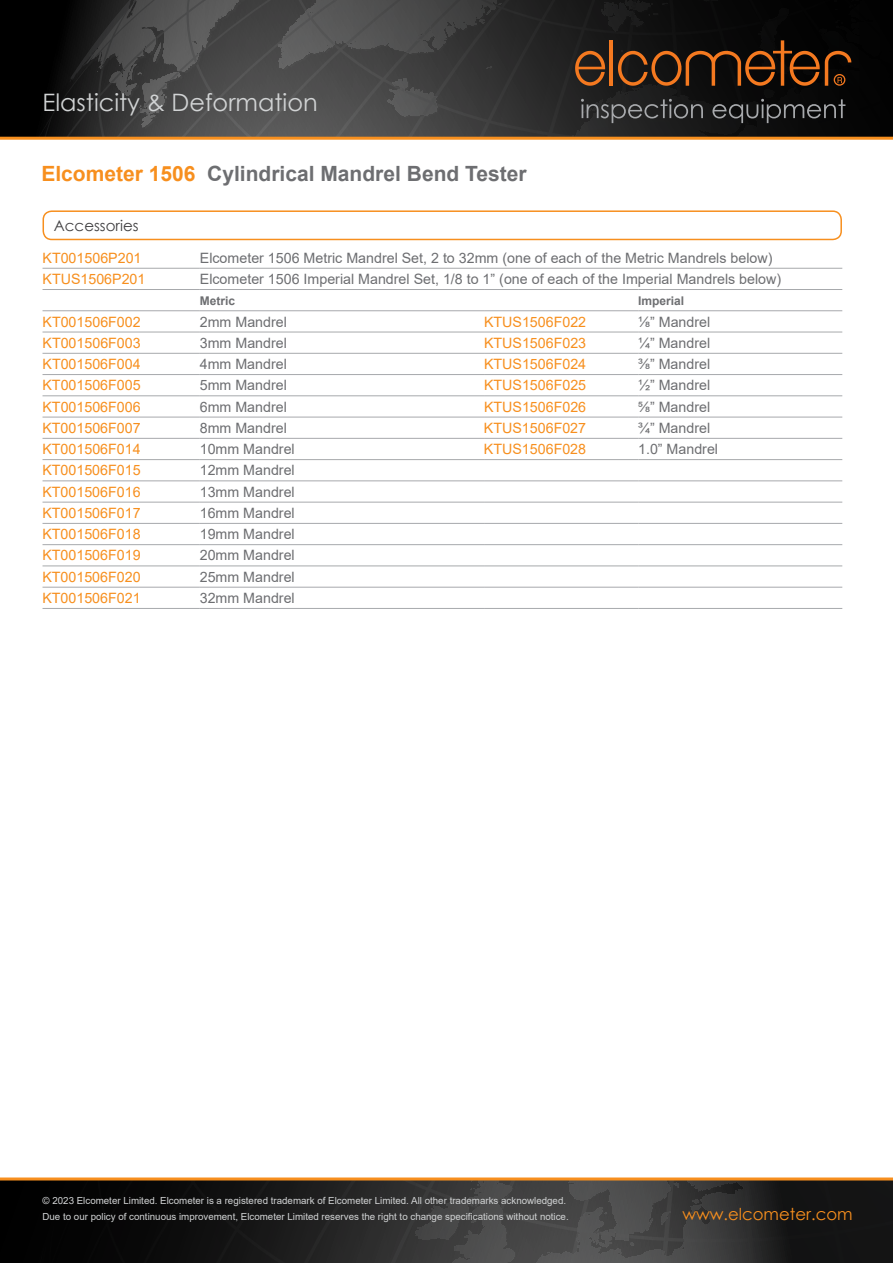
<style>
.page{position:relative;width:893px;height:1263px;background:#fff}
.page>*{position:absolute;margin:0;border:0;box-sizing:border-box;transform-origin:0 0}
.t1{font:24px "Century Gothic";color:#d1d3d4}
.t2{font:700 21px "Arial";color:#6d6e71}
.t3{font:16.5px "Century Gothic";color:#f78f1e}
.t4{font:15px "Century Gothic";color:#414042}
.t5{font:14.25px "Arial";color:#6d6e71}
.t6{font:14.25px "Arial";color:#f78f1e}
.t7{font:700 12px "Arial";color:#6d6e71}
.t8{font:9.75px/15.9px "Arial";color:#d1d3d4}
.s1{color:#f78f1e}
</style>
<div class="page">
<div style="left:0;top:0;width:893px;height:138px;background:#000"></div>
<svg style="left:34px;top:0;width:859px;height:137px"></svg>
<hr style="left:609px;top:40px;width:4px;height:46px;background:#f47920">
<svg style="left:575px;top:51px;width:30px;height:35px"></svg>
<svg style="left:618px;top:0;width:275px;height:86px"></svg>
<svg style="left:581px;top:99px;width:264px;height:24px"></svg>
<hr style="left:0;top:137px;width:893px;height:3px;background:#f78f1e">
<svg style="left:0;top:1180px;width:893px;height:83px"></svg>
<hr style="left:0;top:1177px;width:893px;height:3px;background:#f78f1e">
<div style="left:43px;top:210px;width:799px;height:30px;border:2px solid #f78f1e;border-radius:9px"></div>
<hr style="left:43px;top:268px;width:157px;height:1px;background:#a7a9ac">
<hr style="left:200px;top:268px;width:284px;height:1px;background:#a7a9ac">
<hr style="left:484px;top:268px;width:154px;height:1px;background:#a7a9ac">
<hr style="left:638px;top:268px;width:204px;height:1px;background:#a7a9ac">
<hr style="left:43px;top:289px;width:157px;height:1px;background:#a7a9ac">
<hr style="left:200px;top:289px;width:284px;height:1px;background:#a7a9ac">
<hr style="left:484px;top:289px;width:154px;height:1px;background:#a7a9ac">
<hr style="left:638px;top:289px;width:204px;height:1px;background:#a7a9ac">
<hr style="left:43px;top:310px;width:157px;height:1px;background:#a7a9ac">
<hr style="left:200px;top:310px;width:284px;height:1px;background:#a7a9ac">
<hr style="left:484px;top:310px;width:154px;height:1px;background:#a7a9ac">
<hr style="left:638px;top:310px;width:204px;height:1px;background:#a7a9ac">
<hr style="left:43px;top:332px;width:157px;height:1px;background:#a7a9ac">
<hr style="left:200px;top:332px;width:284px;height:1px;background:#a7a9ac">
<hr style="left:484px;top:332px;width:154px;height:1px;background:#a7a9ac">
<hr style="left:638px;top:332px;width:204px;height:1px;background:#a7a9ac">
<hr style="left:43px;top:353px;width:157px;height:1px;background:#a7a9ac">
<hr style="left:200px;top:353px;width:284px;height:1px;background:#a7a9ac">
<hr style="left:484px;top:353px;width:154px;height:1px;background:#a7a9ac">
<hr style="left:638px;top:353px;width:204px;height:1px;background:#a7a9ac">
<hr style="left:43px;top:374px;width:157px;height:1px;background:#a7a9ac">
<hr style="left:200px;top:374px;width:284px;height:1px;background:#a7a9ac">
<hr style="left:484px;top:374px;width:154px;height:1px;background:#a7a9ac">
<hr style="left:638px;top:374px;width:204px;height:1px;background:#a7a9ac">
<hr style="left:43px;top:396px;width:157px;height:1px;background:#a7a9ac">
<hr style="left:200px;top:396px;width:284px;height:1px;background:#a7a9ac">
<hr style="left:484px;top:396px;width:154px;height:1px;background:#a7a9ac">
<hr style="left:638px;top:396px;width:204px;height:1px;background:#a7a9ac">
<hr style="left:43px;top:417px;width:157px;height:1px;background:#a7a9ac">
<hr style="left:200px;top:417px;width:284px;height:1px;background:#a7a9ac">
<hr style="left:484px;top:417px;width:154px;height:1px;background:#a7a9ac">
<hr style="left:638px;top:417px;width:204px;height:1px;background:#a7a9ac">
<hr style="left:43px;top:438px;width:157px;height:1px;background:#a7a9ac">
<hr style="left:200px;top:438px;width:284px;height:1px;background:#a7a9ac">
<hr style="left:484px;top:438px;width:154px;height:1px;background:#a7a9ac">
<hr style="left:638px;top:438px;width:204px;height:1px;background:#a7a9ac">
<hr style="left:43px;top:459px;width:157px;height:1px;background:#a7a9ac">
<hr style="left:200px;top:459px;width:284px;height:1px;background:#a7a9ac">
<hr style="left:484px;top:459px;width:154px;height:1px;background:#a7a9ac">
<hr style="left:638px;top:459px;width:204px;height:1px;background:#a7a9ac">
<hr style="left:43px;top:481px;width:157px;height:1px;background:#a7a9ac">
<hr style="left:200px;top:481px;width:284px;height:1px;background:#a7a9ac">
<hr style="left:484px;top:481px;width:154px;height:1px;background:#a7a9ac">
<hr style="left:638px;top:481px;width:204px;height:1px;background:#a7a9ac">
<hr style="left:43px;top:502px;width:157px;height:1px;background:#a7a9ac">
<hr style="left:200px;top:502px;width:284px;height:1px;background:#a7a9ac">
<hr style="left:484px;top:502px;width:154px;height:1px;background:#a7a9ac">
<hr style="left:638px;top:502px;width:204px;height:1px;background:#a7a9ac">
<hr style="left:43px;top:523px;width:157px;height:1px;background:#a7a9ac">
<hr style="left:200px;top:523px;width:284px;height:1px;background:#a7a9ac">
<hr style="left:484px;top:523px;width:154px;height:1px;background:#a7a9ac">
<hr style="left:638px;top:523px;width:204px;height:1px;background:#a7a9ac">
<hr style="left:43px;top:544px;width:157px;height:1px;background:#a7a9ac">
<hr style="left:200px;top:544px;width:284px;height:1px;background:#a7a9ac">
<hr style="left:484px;top:544px;width:154px;height:1px;background:#a7a9ac">
<hr style="left:638px;top:544px;width:204px;height:1px;background:#a7a9ac">
<hr style="left:43px;top:566px;width:157px;height:1px;background:#a7a9ac">
<hr style="left:200px;top:566px;width:284px;height:1px;background:#a7a9ac">
<hr style="left:484px;top:566px;width:154px;height:1px;background:#a7a9ac">
<hr style="left:638px;top:566px;width:204px;height:1px;background:#a7a9ac">
<hr style="left:43px;top:587px;width:157px;height:1px;background:#a7a9ac">
<hr style="left:200px;top:587px;width:284px;height:1px;background:#a7a9ac">
<hr style="left:484px;top:587px;width:154px;height:1px;background:#a7a9ac">
<hr style="left:638px;top:587px;width:204px;height:1px;background:#a7a9ac">
<hr style="left:43px;top:608px;width:157px;height:1px;background:#a7a9ac">
<hr style="left:200px;top:608px;width:284px;height:1px;background:#a7a9ac">
<hr style="left:484px;top:608px;width:154px;height:1px;background:#a7a9ac">
<hr style="left:638px;top:608px;width:204px;height:1px;background:#a7a9ac">
<h1 class="t1" style="left:43px;top:86px;width:277px">Elasticity &amp; Deformation</h1>
<h2 class="t2" style="left:41px;top:159px;width:487px"><span class="s1">Elcometer 1506</span> Cylindrical Mandrel Bend Tester</h2>
<p class="t4" style="left:54px;top:215px;width:86px">Accessories</p>
<p class="t6" style="left:43px;top:248px;width:101px">KT001506P201</p>
<p class="t5" style="left:200px;top:248px;width:574px">Elcometer 1506 Metric Mandrel Set, 2 to 32mm (one of each of the Metric Mandrels below)</p>
<p class="t6" style="left:43px;top:269px;width:104px">KTUS1506P201</p>
<p class="t5" style="left:200px;top:269px;width:583px">Elcometer 1506 Imperial Mandrel Set, 1/8 to 1” (one of each of the Imperial Mandrels below)</p>
<p class="t7" style="left:200px;top:292px;width:37px">Metric</p>
<p class="t7" style="left:638px;top:292px;width:48px">Imperial</p>
<p class="t6" style="left:43px;top:312px;width:100px">KT001506F002</p>
<p class="t5" style="left:200px;top:312px;width:89px">2mm Mandrel</p>
<p class="t6" style="left:484px;top:312px;width:104px">KTUS1506F022</p>
<p class="t5" style="left:638px;top:312px;width:74px">⅛” Mandrel</p>
<p class="t6" style="left:43px;top:333px;width:100px">KT001506F003</p>
<p class="t5" style="left:200px;top:333px;width:89px">3mm Mandrel</p>
<p class="t6" style="left:484px;top:333px;width:104px">KTUS1506F023</p>
<p class="t5" style="left:638px;top:333px;width:74px">¼” Mandrel</p>
<p class="t6" style="left:42px;top:354px;width:100px">KT001506F004</p>
<p class="t5" style="left:200px;top:354px;width:89px">4mm Mandrel</p>
<p class="t6" style="left:484px;top:354px;width:104px">KTUS1506F024</p>
<p class="t5" style="left:638px;top:354px;width:74px">⅜” Mandrel</p>
<p class="t6" style="left:42px;top:376px;width:100px">KT001506F005</p>
<p class="t5" style="left:200px;top:376px;width:89px">5mm Mandrel</p>
<p class="t6" style="left:484px;top:376px;width:104px">KTUS1506F025</p>
<p class="t5" style="left:638px;top:376px;width:74px">½” Mandrel</p>
<p class="t6" style="left:42px;top:397px;width:100px">KT001506F006</p>
<p class="t5" style="left:200px;top:397px;width:89px">6mm Mandrel</p>
<p class="t6" style="left:484px;top:397px;width:104px">KTUS1506F026</p>
<p class="t5" style="left:638px;top:397px;width:74px">⅝” Mandrel</p>
<p class="t6" style="left:42px;top:418px;width:100px">KT001506F007</p>
<p class="t5" style="left:200px;top:418px;width:89px">8mm Mandrel</p>
<p class="t6" style="left:484px;top:418px;width:104px">KTUS1506F027</p>
<p class="t5" style="left:638px;top:418px;width:74px">¾” Mandrel</p>
<p class="t6" style="left:42px;top:439px;width:100px">KT001506F014</p>
<p class="t5" style="left:200px;top:439px;width:97px">10mm Mandrel</p>
<p class="t6" style="left:484px;top:439px;width:104px">KTUS1506F028</p>
<p class="t5" style="left:638px;top:439px;width:81px">1.0” Mandrel</p>
<p class="t6" style="left:42px;top:461px;width:100px">KT001506F015</p>
<p class="t5" style="left:200px;top:461px;width:97px">12mm Mandrel</p>
<p class="t6" style="left:42px;top:482px;width:100px">KT001506F016</p>
<p class="t5" style="left:200px;top:482px;width:97px">13mm Mandrel</p>
<p class="t6" style="left:42px;top:503px;width:100px">KT001506F017</p>
<p class="t5" style="left:200px;top:503px;width:97px">16mm Mandrel</p>
<p class="t6" style="left:42px;top:524px;width:100px">KT001506F018</p>
<p class="t5" style="left:200px;top:524px;width:97px">19mm Mandrel</p>
<p class="t6" style="left:42px;top:546px;width:100px">KT001506F019</p>
<p class="t5" style="left:200px;top:546px;width:97px">20mm Mandrel</p>
<p class="t6" style="left:42px;top:567px;width:100px">KT001506F020</p>
<p class="t5" style="left:200px;top:567px;width:97px">25mm Mandrel</p>
<p class="t6" style="left:42px;top:588px;width:100px">KT001506F021</p>
<p class="t5" style="left:200px;top:588px;width:97px">32mm Mandrel</p>
<p class="t8" style="left:43px;top:1192px;width:528px">© 2023 Elcometer Limited. Elcometer is a registered trademark of Elcometer Limited. All other trademarks acknowledged.<br>Due to our policy of continuous improvement, Elcometer Limited reserves the right to change specifications without notice.</p>
<p class="t3" style="left:682px;top:1202px;width:172px">www.elcometer.com</p>
</div>
